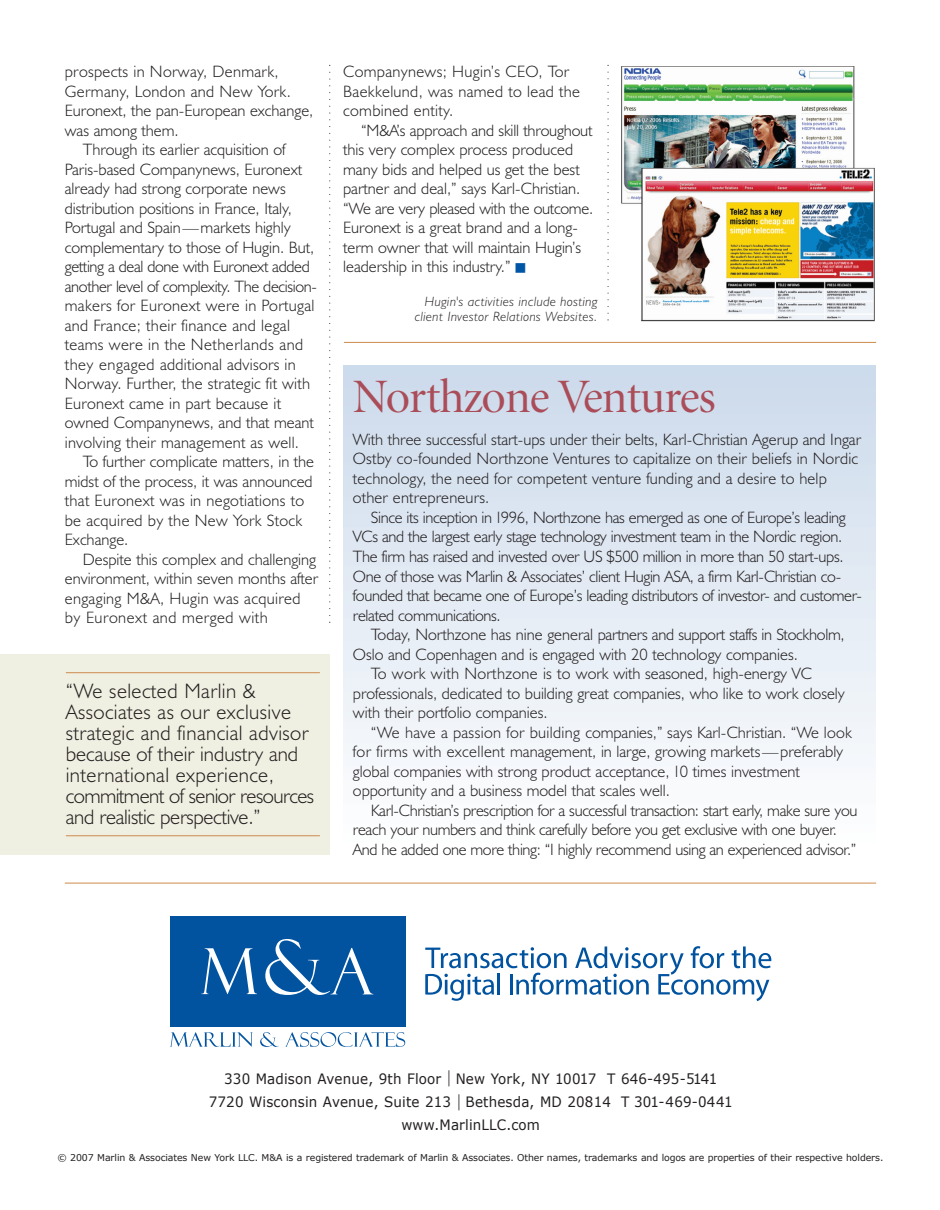
<style>
.page{position:relative;width:940px;height:1210px;background:#fff}
.page>*{position:absolute;margin:0;border:0;box-sizing:border-box;transform-origin:0 0}
.t1{font:48px "Minion Display";letter-spacing:-.02em;color:#aa4d59}
.t2{font:300 21px/21px "Humanist 521 BT";letter-spacing:.02em;color:#231f20}
.t3{font:300 16.5px/19.5px "Humanist 521 BT";color:#231f20}
.t4{font:300 16.5px/19.5px "Humanist 521 BT";letter-spacing:-.02em;color:#231f20}
.t5{font:300 16.5px/19.5px "Humanist 521 BT";letter-spacing:.02em;color:#231f20}
.t6{font:300 16.5px "Humanist 521 BT";letter-spacing:.03em;color:#231f20}
.t7{font:14.25px/23.2px "Verdana";letter-spacing:.015em;color:#231f20;text-align:center;scale:.94 1}
.t8{font:italic 300 13.5px/15px "Humanist 521 BT";letter-spacing:.03em;color:#231f20;text-align:right}
.t9{font:9.3px "Verdana";letter-spacing:-.01em;color:#231f20}
.s1{font-family:"Helvetica Neue";font-weight:100;font-size:21.45px}
</style>
<div class="page">
<hr style="left:11px;top:0;width:1px;height:1210px;background:#000">
<hr style="left:929px;top:0;width:1px;height:1210px;background:#000">
<div style="left:0;top:0;width:940px;height:1209px;background:#fff"></div>
<div style="left:344px;top:366px;width:531px;height:478px;background:linear-gradient(to bottom,#ccdaeb,#fdfefe)"></div>
<svg style="left:329px;top:65px;width:1px;height:558px"></svg>
<svg style="left:607px;top:65px;width:1px;height:255px"></svg>
<div style="left:0;top:654px;width:330px;height:201px;background:#f0f0e2"></div>
<hr style="left:66px;top:672px;width:254px;height:1px;background:#cd8b4d">
<hr style="left:66px;top:835px;width:254px;height:1px;background:#cd8b4d">
<img style="left:621px;top:66px;width:253px;height:255px">
<svg style="left:425px;top:946px;width:346px;height:55px"></svg>
<div style="left:170px;top:916px;width:235px;height:110px;background:#0153a0"></div>
<svg style="left:170px;top:1032px;width:83px;height:14px"></svg>
<svg style="left:260px;top:1032px;width:19px;height:15px"></svg>
<svg style="left:285px;top:1032px;width:120px;height:15px"></svg>
<svg style="left:201px;top:948px;width:56px;height:46px"></svg>
<svg style="left:265px;top:939px;width:108px;height:56px"></svg>
<hr style="left:65px;top:883px;width:811px;height:1px;background:#cd8b4d">
<hr style="left:344px;top:342px;width:532px;height:1px;background:#cd8b4d">
<p class="t5" style="left:65px;top:64px;width:215px">prospects in Norway, Denmark,</p>
<p class="t5" style="left:65px;top:83px;width:227px">Germany, London and New York.</p>
<p class="t3" style="left:65px;top:103px;width:250px">Euronext, the pan-European exchange,</p>
<p class="t3" style="left:65px;top:122px;width:115px">was among them.</p>
<p class="t3" style="left:83px;top:142px;width:204px">Through its earlier acquisition of</p>
<p class="t3" style="left:65px;top:161px;width:239px">Paris-based Companynews, Euronext</p>
<p class="t3" style="left:65px;top:181px;width:222px">already had strong corporate news</p>
<p class="t3" style="left:65px;top:200px;width:228px">distribution positions in France, Italy,</p>
<p class="t3" style="left:65px;top:220px;width:227px">Portugal and Spain—markets highly</p>
<p class="t3" style="left:65px;top:239px;width:251px">complementary to those of Hugin. But,</p>
<p class="t4" style="left:65px;top:259px;width:247px">getting a deal done with Euronext added</p>
<p class="t4" style="left:65px;top:278px;width:254px">another level of complexity. The decision-</p>
<p class="t5" style="left:65px;top:298px;width:251px">makers for Euronext were in Portugal</p>
<p class="t5" style="left:65px;top:317px;width:227px">and France; their finance and legal</p>
<p class="t6" style="left:65px;top:339px;width:240px">teams were in the Netherlands and</p>
<p class="t3" style="left:65px;top:356px;width:232px">they engaged additional advisors in</p>
<p class="t3" style="left:65px;top:376px;width:247px">Norway. Further, the strategic fit with</p>
<p class="t3" style="left:65px;top:395px;width:218px">Euronext came in part because it</p>
<p class="t3" style="left:65px;top:415px;width:251px">owned Companynews, and that meant</p>
<p class="t3" style="left:65px;top:434px;width:236px">involving their management as well.</p>
<p class="t3" style="left:83px;top:454px;width:233px">To further complicate matters, in the</p>
<p class="t3" style="left:65px;top:473px;width:249px">midst of the process, it was announced</p>
<p class="t5" style="left:65px;top:493px;width:241px">that Euronext was in negotiations to</p>
<p class="t5" style="left:65px;top:512px;width:239px">be acquired by the New York Stock</p>
<p class="t3" style="left:65px;top:532px;width:65px">Exchange.</p>
<p class="t3" style="left:83px;top:551px;width:235px">Despite this complex and challenging</p>
<p class="t3" style="left:65px;top:571px;width:255px">environment, within seven months after</p>
<p class="t5" style="left:65px;top:590px;width:237px">engaging M&amp;A, Hugin was acquired</p>
<p class="t6" style="left:65px;top:612px;width:204px">by Euronext and merged with</p>
<p class="t2" style="left:66px;top:682px;width:250px">“We selected Marlin &amp;<br>Associates as our exclusive strategic and financial advisor because of their industry and international experience, commitment of senior resources and realistic perspective.”</p>
<p class="t5" style="left:343px;top:64px;width:238px">Companynews; Hugin’s CEO, Tor<br>Baekkelund, was named to lead the combined entity.</p>
<p class="t3" style="left:343px;top:122px;width:251px;text-indent:18px">“M&amp;A’s approach and skill throughout this very complex process produced many bids and helped us get the best partner and deal,” says Karl-Christian. “We are very pleased with the outcome.<br>Euronext is a great brand and a long&shy;term owner that will maintain Hugin’s leadership in this industry.”</p>
<p class="t8" style="left:415px;top:295px;width:184px">Hugin's activities include hosting client Investor Relations Websites.</p>
<h1 class="t1" style="left:353px;top:378px;width:364px">Northzone Ventures</h1>
<p class="t3" style="left:353px;top:431px;width:510px">With three successful start-ups under their belts, Karl-Christian Agerup and Ingar Ostby co-founded Northzone Ventures to capitalize on their beliefs in Nordic technology, the need for competent venture funding and a desire to help other entrepreneurs.</p>
<p class="t4" style="left:353px;top:509px;width:510px;text-indent:18px">Since its inception in 1996, Northzone has emerged as one of Europe’s leading VCs and the largest early stage technology investment team in the Nordic region.<br>The firm has raised and invested over US $500 million in more than 50 start-ups.<br>One of those was Marlin &amp; Associates’ client Hugin ASA, a firm Karl-Christian co&shy;founded that became one of Europe’s leading distributors of investor- and customer&shy;related communications.</p>
<p class="t3" style="left:371px;top:626px;width:475px">Today, Northzone has nine general partners and support staffs in Stockholm,</p>
<p class="t3" style="left:353px;top:646px;width:446px">Oslo and Copenhagen and is engaged with 20 technology companies.</p>
<p class="t3" style="left:371px;top:665px;width:442px">To work with Northzone is to work with seasoned, high-energy VC</p>
<p class="t3" style="left:353px;top:685px;width:493px">professionals, dedicated to building great companies, who like to work closely</p>
<p class="t3" style="left:353px;top:704px;width:196px">with their portfolio companies.</p>
<p class="t3" style="left:371px;top:724px;width:482px">“We have a passion for building companies,” says Karl-Christian. “We look</p>
<p class="t3" style="left:353px;top:743px;width:492px">for firms with excellent management, in large, growing markets—preferably</p>
<p class="t3" style="left:353px;top:763px;width:448px">global companies with strong product acceptance, 10 times investment</p>
<p class="t3" style="left:353px;top:782px;width:318px">opportunity and a business model that scales well.</p>
<p class="t4" style="left:371px;top:802px;width:488px">Karl-Christian’s prescription for a successful transaction: start early, make sure you</p>
<p class="t4" style="left:353px;top:821px;width:485px">reach your numbers and think carefully before you get exclusive with one buyer.</p>
<p class="t4" style="left:353px;top:841px;width:505px">And he added one more thing: “I highly recommend using an experienced advisor.”</p>
<p class="t7" style="left:209px;top:1066px;width:559px">330 Madison Avenue, 9th Floor <span class="s1">|</span> New York, NY 10017 T 646-495-5141<br>7720 Wisconsin Avenue, Suite 213 <span class="s1">|</span> Bethesda, MD 20814 T 301-469-0441 www.MarlinLLC.com</p>
<p class="t9" style="left:57px;top:1151px;width:827px">© 2007 Marlin &amp; Associates New York LLC. M&amp;A is a registered trademark of Marlin &amp; Associates. Other names, trademarks and logos are properties of their respective holders.</p>
</div>
